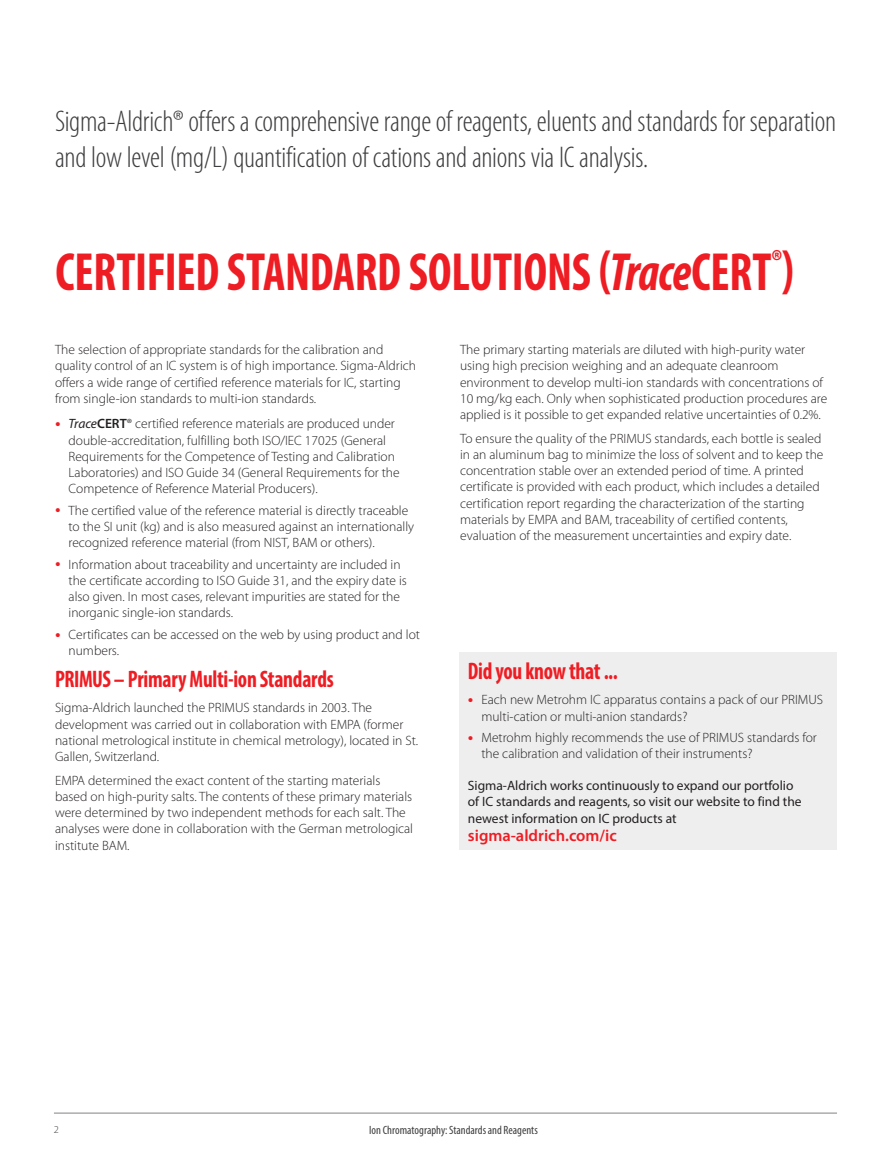
<style>
.page{position:relative;width:891px;height:1175px;background:#fff}
.page>*{position:absolute;margin:0;border:0;box-sizing:border-box;transform-origin:0 0}
.t1{font:700 condensed 54px "Myriad Pro";letter-spacing:-.005em;color:#ee1d23;scale:.9 1}
.t2{font:300 condensed 30px/36px "Myriad Pro";letter-spacing:-.01em;color:#3e3d3f}
.t3{font:700 condensed 24px "Myriad Pro";letter-spacing:-.01em;color:#ee1d23;scale:.9 1}
.t4{font:600 16.5px "Myriad Pro";color:#ee1d23}
.t5{font:300 13.5px/16.2px "Myriad Pro";color:#231f20}
.t6{font:13.5px/16.2px "Myriad Pro";color:#231f20}
.t7{font:condensed 12px "Myriad Pro";color:#3e3d3f}
.t8{font:300 10.5px "Myriad Pro";color:#3e3d3f}
.s1{font-style:italic}
.s2{font-size:22.5px;color:#ee1d23}
.s3{font-weight:400;font-style:italic}
.s4{font-weight:600}
</style>
<div class="page">
<div style="left:459px;top:652px;width:377px;height:197px;background:#eeeeef"></div>
<hr style="left:54px;top:1112px;width:783px;height:1px;background:#808285">
<h2 class="t2" style="left:55px;top:103px;width:783px">Sigma-Aldrich® offers a comprehensive range of reagents, eluents and standards for separation and low level (mg/L) quantification of cations and anions via IC analysis.</h2>
<h1 class="t1" style="left:56px;top:238px;width:822px">CERTIFIED STANDARD SOLUTIONS (<span class="s1">Trace</span>CERT<sup>®</sup>)</h1>
<p class="t5" style="left:55px;top:341px;width:363px">The selection of appropriate standards for the calibration and quality control of an IC system is of high importance. Sigma-Aldrich offers a wide range of certified reference materials for IC, starting from single-ion standards to multi-ion standards.</p>
<p class="t5" style="left:69px;top:415px;width:333px;text-indent:-14px"><span class="s2">•</span> <span class="s3">Trace</span><span class="s4">CERT</span>® certified reference materials are produced under double-accreditation, fulfilling both ISO/IEC 17025 (General Requirements for the Competence of Testing and Calibration Laboratories) and ISO Guide 34 (General Requirements for the Competence of Reference Material Producers).</p>
<p class="t5" style="left:69px;top:502px;width:347px;text-indent:-14px"><span class="s2">•</span> The certified value of the reference material is directly traceable to the SI unit (kg) and is also measured against an internationally recognized reference material (from NIST, BAM or others).</p>
<p class="t5" style="left:69px;top:556px;width:340px;text-indent:-14px"><span class="s2">•</span> Information about traceability and uncertainty are included in the certificate according to ISO Guide 31, and the expiry date is also given. In most cases, relevant impurities are stated for the inorganic single-ion standards.</p>
<p class="t5" style="left:69px;top:626px;width:353px;text-indent:-14px"><span class="s2">•</span> Certificates can be accessed on the web by using product and lot numbers.</p>
<h3 class="t3" style="left:55px;top:664px;width:311px">PRIMUS – Primary Multi-ion Standards</h3>
<p class="t5" style="left:55px;top:699px;width:365px">Sigma-Aldrich launched the PRIMUS standards in 2003. The development was carried out in collaboration with EMPA (former national metrological institute in chemical metrology), located in St.<br>Gallen, Switzerland.</p>
<p class="t5" style="left:55px;top:772px;width:360px">EMPA determined the exact content of the starting materials based on high-purity salts. The contents of these primary materials were determined by two independent methods for each salt. The analyses were done in collaboration with the German metrological institute BAM.</p>
<p class="t5" style="left:460px;top:341px;width:369px">The primary starting materials are diluted with high-purity water using high precision weighing and an adequate cleanroom environment to develop multi-ion standards with concentrations of 10 mg/kg each. Only when sophisticated production procedures are applied is it possible to get expanded relative uncertainties of 0.2%.</p>
<p class="t5" style="left:460px;top:430px;width:365px">To ensure the quality of the PRIMUS standards, each bottle is sealed in an aluminum bag to minimize the loss of solvent and to keep the concentration stable over an extended period of time. A printed certificate is provided with each product, which includes a detailed certification report regarding the characterization of the starting materials by EMPA and BAM, traceability of certified contents, evaluation of the measurement uncertainties and expiry date.</p>
<h3 class="t3" style="left:468px;top:656px;width:168px">Did you know that ...</h3>
<p class="t5" style="left:481px;top:691px;width:343px;text-indent:-14px"><span class="s2">•</span> Each new Metrohm IC apparatus contains a pack of our PRIMUS multi-cation or multi-anion standards?</p>
<p class="t5" style="left:481px;top:729px;width:337px;text-indent:-14px"><span class="s2">•</span> Metrohm highly recommends the use of PRIMUS standards for the calibration and validation of their instruments?</p>
<p class="t6" style="left:468px;top:777px;width:335px">Sigma-Aldrich works continuously to expand our portfolio of IC standards and reagents, so visit our website to find the newest information on IC products at</p>
<p class="t4" style="left:468px;top:824px;width:150px">sigma-aldrich.com/ic</p>
<p class="t8" style="left:54px;top:1123px;width:7px">2</p>
<p class="t7" style="left:369px;top:1122px;width:170px">Ion Chromatography: Standards and Reagents</p>
</div>
